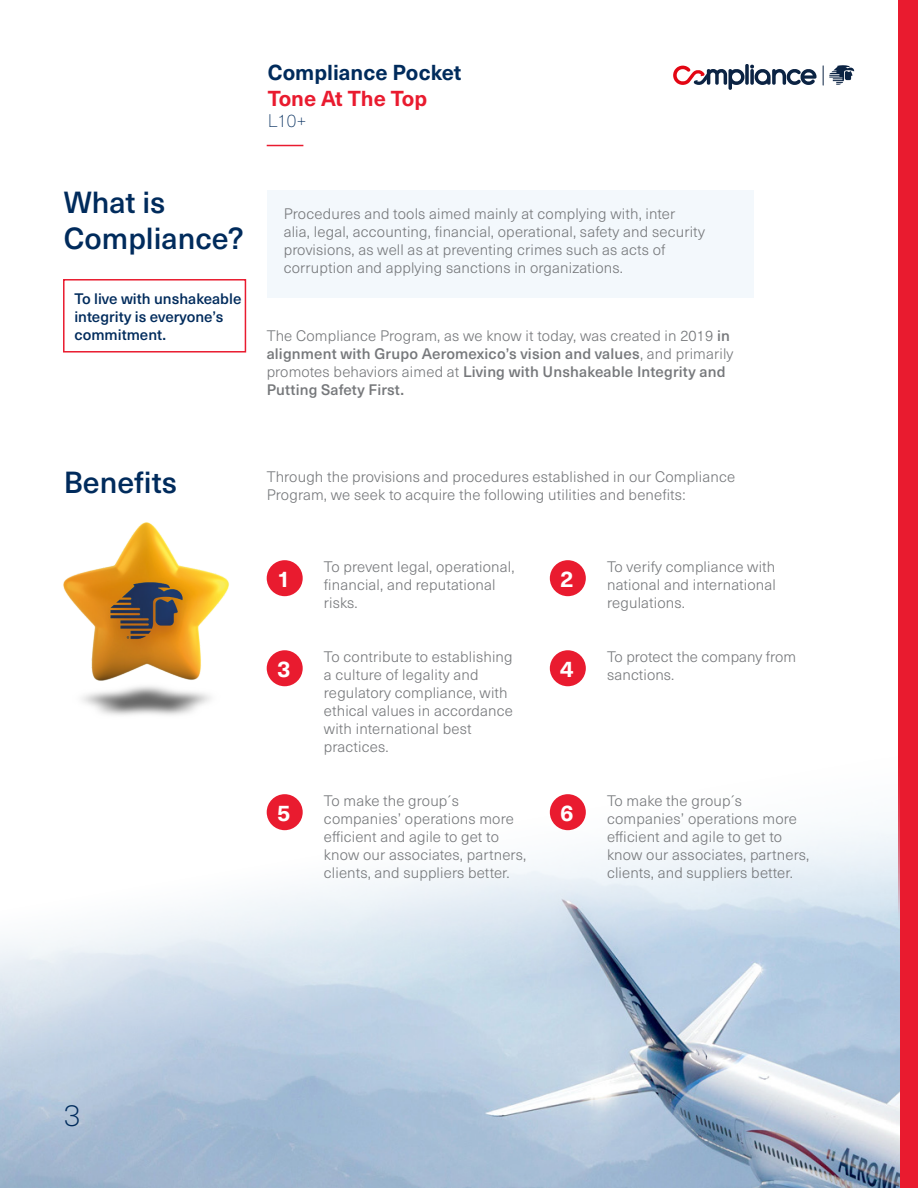
<style>
.page{position:relative;width:918px;height:1188px;background:#fff}
.page>*{position:absolute;margin:0;border:0;box-sizing:border-box;transform-origin:0 0}
.t1{font:100 37.5px "Neue Haas Unica Pro";color:#002b5c}
.t2{font:500 30px/36px "Neue Haas Unica Pro";color:#002b5c}
.t3{font:700 22.5px "Neue Haas Unica Pro";color:#fff}
.t4{font:700 21.3px "Neue Haas Unica Pro";color:#002b5c}
.t5{font:700 21.3px "Neue Haas Unica Pro";color:#e91b2f}
.t6{font:100 18px "Neue Haas Unica Pro";color:#002b5c}
.t7{font:300 15px/18px "Neue Haas Unica Pro";letter-spacing:.01em;color:#76787b}
.t8{font:500 15px/18px "Neue Haas Unica Pro";letter-spacing:.01em;color:#76787b}
.t9{font:500 15px/18px "Neue Haas Unica Pro";color:#002b5c}
.s1{font-weight:300}
</style>
<div class="page">
<div style="left:268px;top:190px;width:486px;height:108px;background:#f3f8fc"></div>
<div style="left:899px;top:0;width:19px;height:1188px;background:#e91b2f"></div>
<img style="left:0;top:640px;width:899px;height:548px">
<img style="left:23px;top:522px;width:246px;height:206px">
<hr style="left:267px;top:145px;width:36px;height:1px;background:#e91b2f">
<svg style="left:673px;top:64px;width:144px;height:26px"></svg>
<svg style="left:823px;top:65px;width:31px;height:20px"></svg>
<div style="left:267px;top:560px;width:36px;height:36px;background:#e91b2f;border-radius:50%"></div>
<div style="left:267px;top:650px;width:36px;height:36px;background:#e91b2f;border-radius:50%"></div>
<div style="left:267px;top:794px;width:36px;height:36px;background:#e91b2f;border-radius:50%"></div>
<div style="left:550px;top:560px;width:36px;height:36px;background:#e91b2f;border-radius:50%"></div>
<div style="left:550px;top:650px;width:36px;height:36px;background:#e91b2f;border-radius:50%"></div>
<div style="left:63px;top:279px;width:183px;height:74px;border:2px solid #e91b2f"></div>
<div style="left:550px;top:794px;width:36px;height:36px;background:#e91b2f;border-radius:50%"></div>
<h3 class="t4" style="left:268px;top:59px;width:195px">Compliance Pocket</h3>
<h3 class="t5" style="left:268px;top:85px;width:161px">Tone At The Top</h3>
<p class="t6" style="left:268px;top:110px;width:40px">L10+</p>
<p class="t2" style="left:64px;top:184px;width:182px">What is<br>Compliance?</p>
<p class="t9" style="left:74px;top:289px;width:169px">To live with unshakeable integrity is everyone’s commitment.</p>
<p class="t7" style="left:284px;top:205px;width:423px">Procedures and tools aimed mainly at complying with, inter alia, legal, accounting, financial, operational, safety and security provisions, as well as at preventing crimes such as acts of corruption and applying sanctions in organizations.</p>
<p class="t8" style="left:267px;top:327px;width:468px"><span class="s1">The Compliance Program, as we know it today, was created in 2019</span> in alignment with Grupo Aeromexico’s vision and values<span class="s1">, and primarily promotes behaviors aimed at</span> Living with Unshakeable Integrity and Putting Safety First.</p>
<p class="t2" style="left:64px;top:465px;width:115px">Benefits</p>
<p class="t7" style="left:267px;top:468px;width:470px">Through the provisions and procedures established in our Compliance<br>Program, we seek to acquire the following utilities and benefits:</p>
<p class="t3" style="left:277px;top:565px;width:15px">1</p>
<p class="t7" style="left:324px;top:558px;width:192px">To prevent legal, operational, financial, and reputational risks.</p>
<p class="t3" style="left:560px;top:565px;width:15px">2</p>
<p class="t7" style="left:607px;top:558px;width:170px;text-align:justify">To verify compliance with national and international regulations.</p>
<p class="t3" style="left:277px;top:655px;width:15px">3</p>
<p class="t7" style="left:324px;top:648px;width:191px">To contribute to establishing a culture of legality and regulatory compliance, with ethical values in accordance with international best practices.</p>
<p class="t3" style="left:560px;top:655px;width:15px">4</p>
<p class="t7" style="left:607px;top:648px;width:191px">To protect the company from sanctions.</p>
<p class="t3" style="left:277px;top:799px;width:15px">5</p>
<p class="t7" style="left:324px;top:792px;width:204px">To make the group´s companies’ operations more efficient and agile to get to know our associates, partners, clients, and suppliers better.</p>
<p class="t3" style="left:560px;top:799px;width:15px">6</p>
<p class="t7" style="left:607px;top:792px;width:204px">To make the group´s companies’ operations more efficient and agile to get to know our associates, partners, clients, and suppliers better.</p>
<h1 class="t1" style="left:64px;top:1091px;width:18px">3</h1>
</div>
